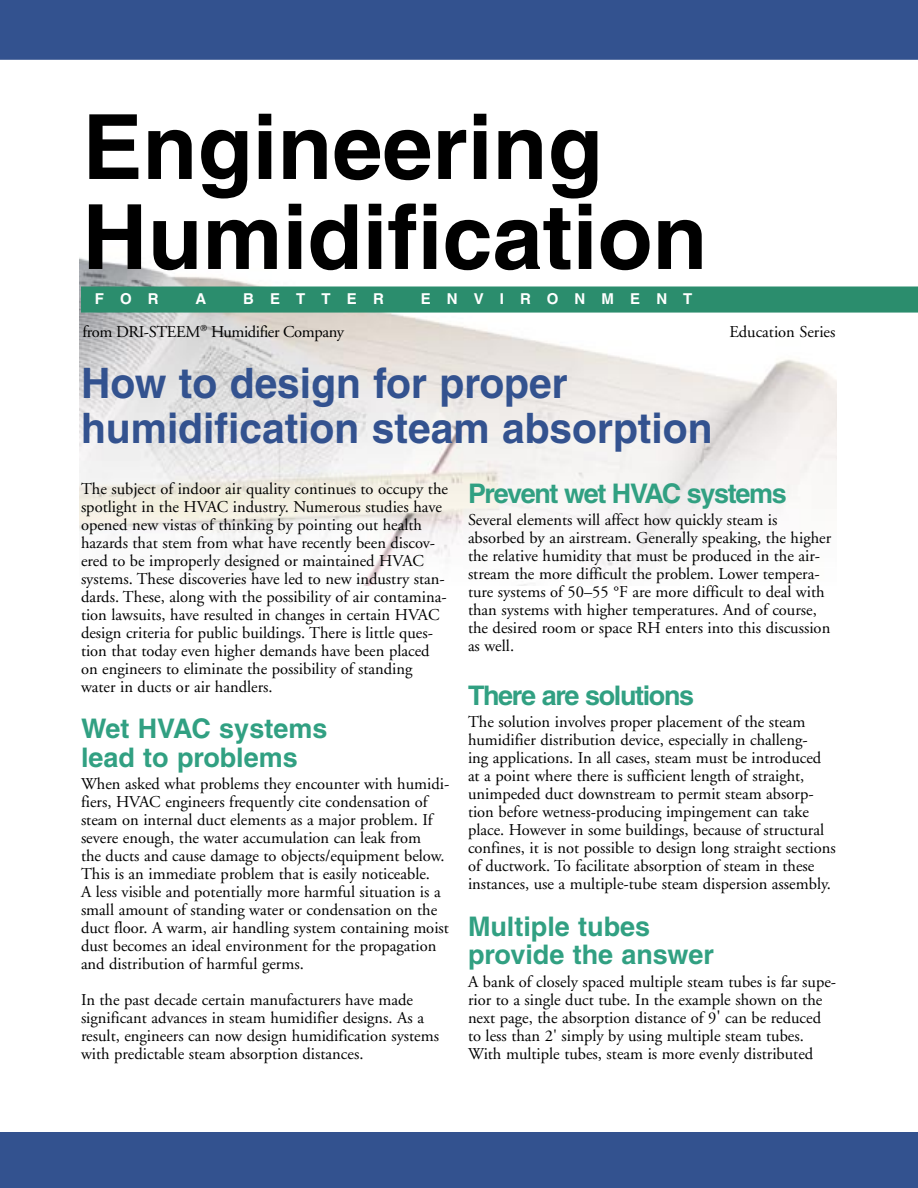
<style>
.page{position:relative;width:918px;height:1188px;background:#fff}
.page>*{position:absolute;margin:0;border:0;box-sizing:border-box;transform-origin:0 0}
.t1{font:700 90px/90px "Helvetica";color:#000}
.t2{font:700 42px "Helvetica";color:#33528f}
.t3{font:700 27px/28.5px "Helvetica";letter-spacing:-.01em;color:#31a082}
.t4{font:700 27px "Helvetica";letter-spacing:-.05em;color:#31a082}
.t5{font:16.5px/18px "Adobe Garamond";color:#000}
.t6{font:16.5px "Adobe Garamond";letter-spacing:-.025em;color:#000}
.t7{font:700 15px "Helvetica";letter-spacing:1.075em;color:#fff}
.s1{font-size:18px}
</style>
<div class="page">
<img style="left:80px;top:258px;width:757px;height:328px">
<svg style="left:81px;top:286px;width:837px;height:27px;background:#319071"></svg>
<div style="left:0;top:0;width:918px;height:60px;background:#33528f"></div>
<div style="left:0;top:1132px;width:918px;height:56px;background:#33528f"></div>
<p class="t1" style="left:82px;top:101px;width:627px">Engineering<br>Humidification</p>
<p class="t7" style="left:95px;top:290px;width:65px">FOR</p>
<p class="t7" style="left:196px;top:290px;width:12px">A</p>
<p class="t7" style="left:243px;top:290px;width:142px">BETTER</p>
<p class="t7" style="left:421px;top:290px;width:273px">ENVIRONMENT</p>
<p class="t6" style="left:82px;top:323px;width:263px">from DRI-STEEM<sup>®</sup> Humidifier Company</p>
<p class="t5" style="left:729px;top:323px;width:108px">Education Series</p>
<p class="t2" style="left:81px;top:358px;width:488px">How to design for proper</p>
<p class="t2" style="left:81px;top:403px;width:633px">humidification steam absorption</p>
<p class="t5" style="left:81px;top:480px;width:369px">The subject of indoor air quality continues to occupy the spotlight in the HVAC industry. Numerous studies have opened new vistas of thinking by pointing out health hazards that stem from what have recently been discov&shy;ered to be improperly designed or maintained HVAC systems. These discoveries have led to new industry stan&shy;dards. These, along with the possibility of air contamina&shy;tion lawsuits, have resulted in changes in certain HVAC design criteria for public buildings. There is little ques&shy;tion that today even higher demands have been placed on engineers to eliminate the possibility of standing water in ducts or air handlers.</p>
<p class="t3" style="left:81px;top:714px;width:248px">Wet HVAC systems</p>
<p class="t3" style="left:81px;top:742px;width:218px">lead to problems</p>
<p class="t5" style="left:81px;top:775px;width:370px">When asked what problems they encounter with humidi&shy;fiers, HVAC engineers frequently cite condensation of steam on internal duct elements as a major problem. If severe enough, the water accumulation can leak from<br>the ducts and cause damage to objects/equipment below.<br>This is an immediate problem that is easily noticeable.<br>A less visible and potentially more harmful situation is a small amount of standing water or condensation on the duct floor. A warm, air handling system containing moist dust becomes an ideal environment for the propagation and distribution of harmful germs.</p>
<p class="t5" style="left:81px;top:991px;width:360px">In the past decade certain manufacturers have made significant advances in steam humidifier designs. As a result, engineers can now design humidification systems with predictable steam absorption distances.</p>
<p class="t4" style="left:468px;top:477px;width:320px">Prevent wet HVAC systems</p>
<p class="t5" style="left:468px;top:511px;width:365px">Several elements will affect how quickly steam is absorbed by an airstream. Generally speaking, the higher the relative humidity that must be produced in the air&shy;stream the more difficult the problem. Lower tempera&shy;ture systems of 50–55 °F are more difficult to deal with than systems with higher temperatures. And of course, the desired room or space RH enters into this discussion as well.</p>
<p class="t4" style="left:468px;top:679px;width:228px">There are solutions</p>
<p class="t5" style="left:468px;top:713px;width:369px">The solution involves proper placement of the steam humidifier distribution device, especially in challeng-<br>ing applications. In all cases, steam must be introduced at a point where there is sufficient length of straight, unimpeded duct downstream to permit steam absorp&shy;tion before wetness-producing impingement can take place. However in some buildings, because of structural confines, it is not possible to design long straight sections of ductwork. To facilitate absorption of steam in these instances, use a multiple-tube steam dispersion assembly.</p>
<p class="t3" style="left:468px;top:912px;width:248px">Multiple tubes provide the answer</p>
<p class="t5" style="left:468px;top:973px;width:370px">A bank of closely spaced multiple steam tubes is far supe&shy;rior to a single duct tube. In the example shown on the next page, the absorption distance of 9<span class="s1">'</span> can be reduced to less than 2' simply by using multiple steam tubes.<br>With multiple tubes, steam is more evenly distributed</p>
</div>
